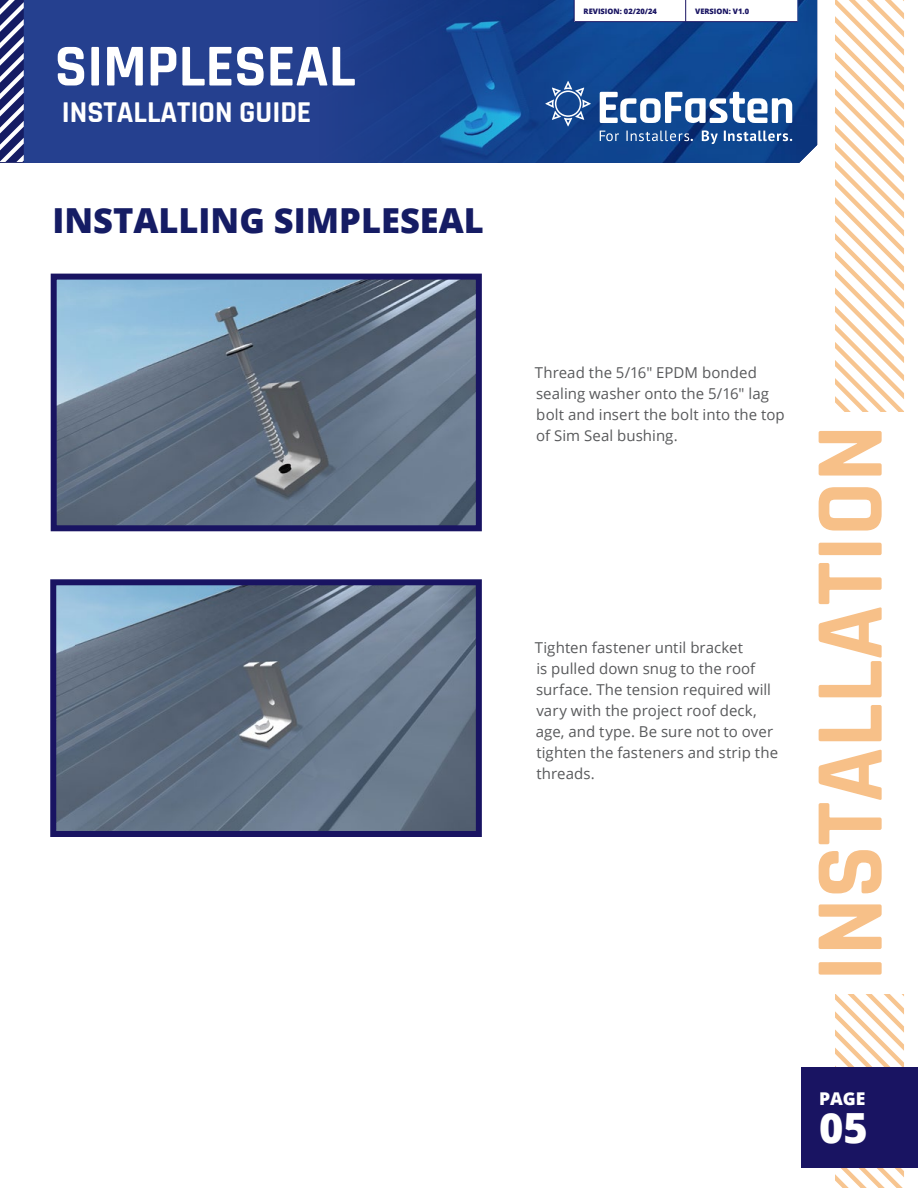
<style>
.page{position:relative;width:918px;height:1188px;background:#fff}
.page>*{position:absolute;margin:0;border:0;box-sizing:border-box;transform-origin:0 0}
.t1{font:700 97.95px "Rajdhani";color:#f7c088}
.t2{font:700 60px "Rajdhani";color:#fff}
.t3{font:800 41.55px "Open Sans";color:#fff}
.t4{font:800 34.5px "Open Sans";color:#151c64}
.t5{font:700 30px "Rajdhani";color:#fff}
.t6{font:800 17.55px "Open Sans";color:#fff}
.t7{font:15px/21px "Open Sans";letter-spacing:.005em;color:#58595b}
.t8{font:800 7.5px "Open Sans";color:#191462}
</style>
<div class="page">
<svg style="left:24px;top:0;width:794px;height:163px;background:#1b428e"></svg>
<svg style="left:545px;top:81px;width:46px;height:45px;background:#3a64a1"></svg>
<svg style="left:600px;top:92px;width:192px;height:31px"></svg>
<svg style="left:600px;top:131px;width:93px;height:10px"></svg>
<svg style="left:702px;top:130px;width:90px;height:14px"></svg>
<div style="left:574px;top:0;width:224px;height:22px;background:#fff"></div>
<hr style="left:575px;top:21px;width:223px;height:1px;background:#191462">
<svg style="left:797px;top:0;width:1px;height:22px"></svg>
<svg style="left:685px;top:0;width:1px;height:22px"></svg>
<svg style="left:574px;top:0;width:1px;height:22px"></svg>
<svg style="left:835px;top:0;width:69px;height:1188px"></svg>
<div style="left:796px;top:412px;width:122px;height:581px;background:#fff"></div>
<div style="left:801px;top:1067px;width:117px;height:101px;background:#191462"></div>
<svg style="left:0;top:0;width:24px;height:162px"></svg>
<img style="left:57px;top:586px;width:418px;height:244px">
<div style="left:50px;top:579px;width:432px;height:258px;border:6px solid #191462"></div>
<img style="left:58px;top:281px;width:417px;height:243px">
<div style="left:51px;top:274px;width:431px;height:257px;border:6px solid #191462"></div>
<h2 class="t2" style="left:55px;top:30px;width:302px">SIMPLESEAL</h2>
<h3 class="t5" style="left:62px;top:94px;width:251px">INSTALLATION GUIDE</h3>
<h3 class="t4" style="left:52px;top:194px;width:433px">INSTALLING SIMPLESEAL</h3>
<p class="t8" style="left:584px;top:5px;width:75px">REVISION: 02/20/24</p>
<p class="t8" style="left:695px;top:5px;width:55px">VERSION: V1.0</p>
<p class="t7" style="left:535px;top:361px;width:251px">Thread the 5/16" EPDM bonded sealing washer onto the 5/16" lag bolt and insert the bolt into the top of Sim Seal bushing.</p>
<p class="t7" style="left:535px;top:636px;width:245px">Tighten fastener until bracket<br>is pulled down snug to the roof surface. The tension required will vary with the project roof deck, age, and type. Be sure not to over tighten the fasteners and strip the threads.</p>
<h1 class="t1" style="left:791px;top:981px;width:558px;rotate:-90deg">INSTALLATION</h1>
<p class="t6" style="left:819px;top:1086px;width:48px">PAGE</p>
<h3 class="t3" style="left:819px;top:1097px;width:50px">05</h3>
</div>
